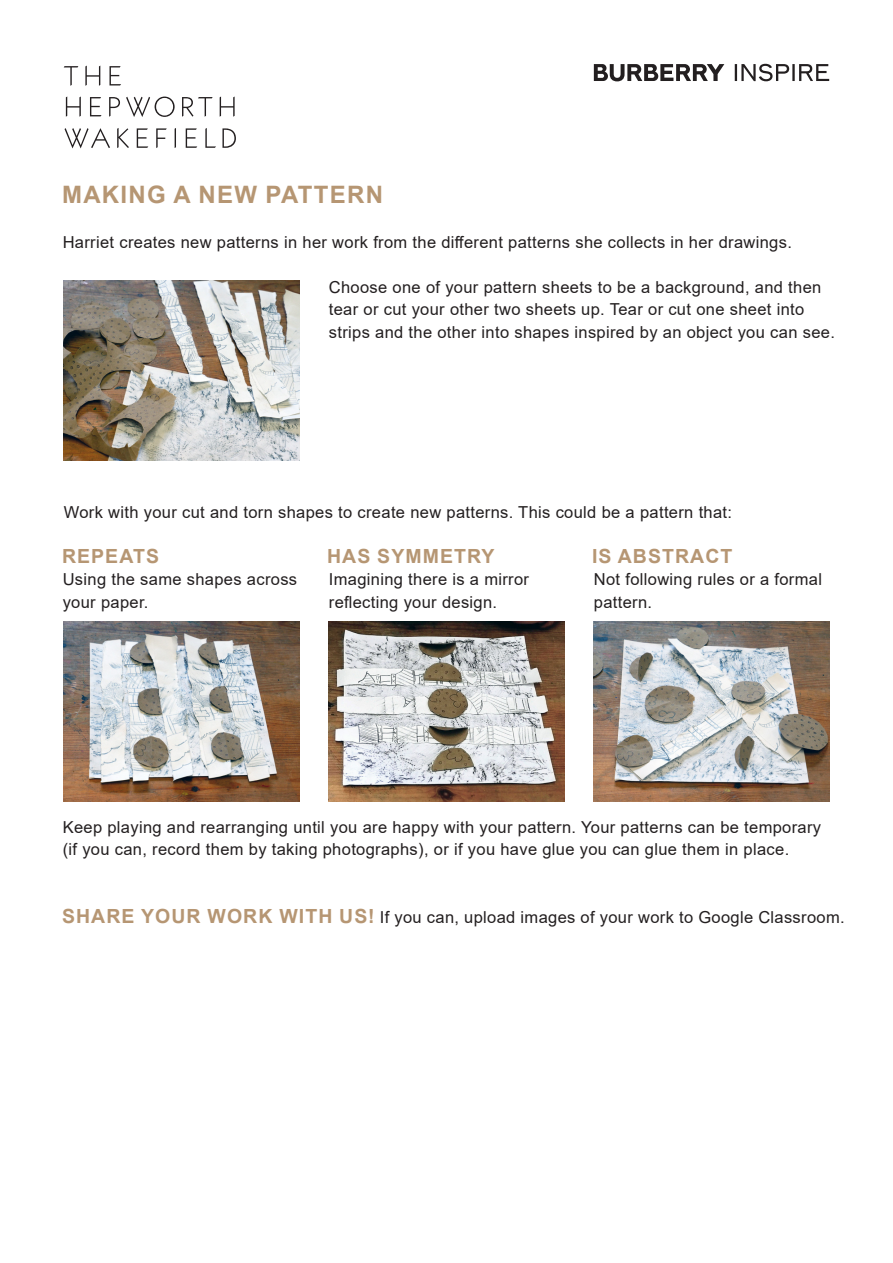
<style>
.page{position:relative;width:893px;height:1263px;background:#fff}
.page>*{position:absolute;margin:0;border:0;box-sizing:border-box;transform-origin:0 0}
.Subhead{font:700 24px "Arial";letter-spacing:.055em;color:#b69673}
.Subhead-2{font:700 19.5px "Arial";letter-spacing:.055em;color:#b69673}
.Burberry_text{font:16.5px/22.5px "Arial";letter-spacing:.02em;color:#231f20}
</style>
<div class="page">
<svg style="left:64px;top:66px;width:14px;height:20px"></svg>
<svg style="left:85px;top:66px;width:15px;height:20px"></svg>
<svg style="left:109px;top:66px;width:12px;height:19px"></svg>
<svg style="left:66px;top:97px;width:15px;height:20px"></svg>
<svg style="left:90px;top:97px;width:12px;height:19px"></svg>
<svg style="left:109px;top:97px;width:11px;height:20px"></svg>
<svg style="left:126px;top:97px;width:49px;height:20px"></svg>
<svg style="left:182px;top:97px;width:31px;height:20px"></svg>
<svg style="left:220px;top:97px;width:15px;height:20px"></svg>
<svg style="left:65px;top:128px;width:45px;height:20px"></svg>
<svg style="left:117px;top:128px;width:12px;height:20px"></svg>
<svg style="left:137px;top:128px;width:11px;height:20px"></svg>
<svg style="left:156px;top:128px;width:11px;height:20px"></svg>
<svg style="left:175px;top:128px;width:1px;height:20px"></svg>
<svg style="left:186px;top:128px;width:11px;height:20px"></svg>
<svg style="left:205px;top:128px;width:11px;height:20px"></svg>
<svg style="left:222px;top:128px;width:14px;height:20px"></svg>
<svg style="left:594px;top:64px;width:130px;height:17px"></svg>
<svg style="left:735px;top:64px;width:94px;height:17px"></svg>
<img style="left:64px;top:621px;width:235px;height:180px">
<img style="left:329px;top:621px;width:235px;height:180px">
<img style="left:594px;top:621px;width:235px;height:180px">
<img style="left:64px;top:281px;width:235px;height:179px">
<p class="Subhead" style="left:62px;top:177px;width:323px">MAKING A NEW PATTERN</p>
<p class="Burberry_text" style="left:63px;top:230px;width:731px">Harriet creates new patterns in her work from the different patterns she collects in her drawings.</p>
<p class="Burberry_text" style="left:329px;top:275px;width:508px">Choose one of your pattern sheets to be a background, and then tear or cut your other two sheets up. Tear or cut one sheet into strips and the other into shapes inspired by an object you can see.</p>
<p class="Burberry_text" style="left:64px;top:500px;width:670px">Work with your cut and torn shapes to create new patterns. This could be a pattern that:</p>
<p class="Subhead-2" style="left:62px;top:542px;width:99px">REPEATS</p>
<p class="Burberry_text" style="left:63px;top:568px;width:236px">Using the same shapes across your paper.</p>
<p class="Subhead-2" style="left:327px;top:542px;width:169px">HAS SYMMETRY</p>
<p class="Burberry_text" style="left:329px;top:568px;width:202px">Imagining there is a mirror reflecting your design.</p>
<p class="Subhead-2" style="left:592px;top:542px;width:142px">IS ABSTRACT</p>
<p class="Burberry_text" style="left:594px;top:568px;width:230px">Not following rules or a formal pattern.</p>
<p class="Burberry_text" style="left:63px;top:815px;width:760px">Keep playing and rearranging until you are happy with your pattern. Your patterns can be temporary (if you can, record them by taking photographs), or if you have glue you can glue them in place.</p>
<p class="Subhead-2" style="left:62px;top:902px;width:314px">SHARE YOUR WORK WITH US!</p>
<p class="Burberry_text" style="left:380px;top:905px;width:466px">If you can, upload images of your work to Google Classroom.</p>
</div>
